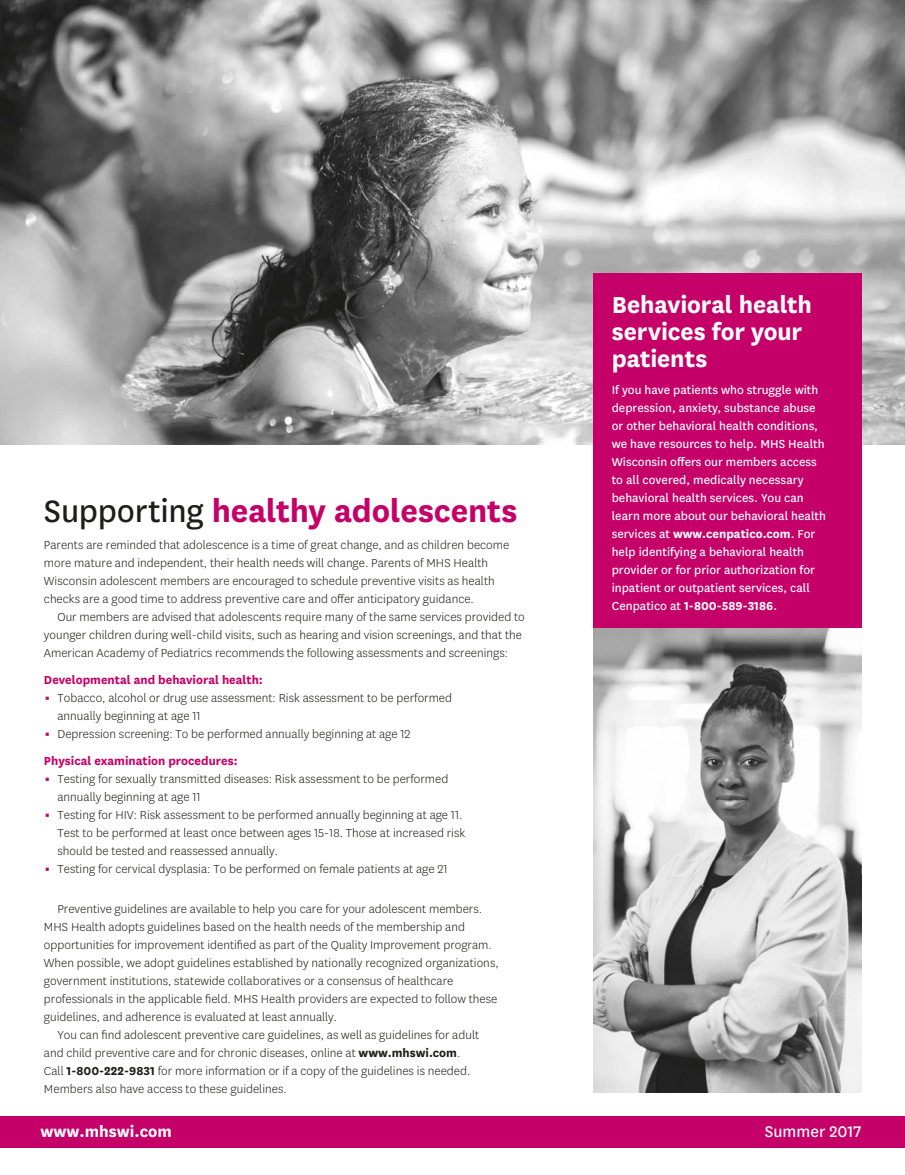
<style>
.page{position:relative;width:905px;height:1175px;background:#fff}
.page>*{position:absolute;margin:0;border:0;box-sizing:border-box;transform-origin:0 0}
.t1{font:700 36px "Centene Sans";letter-spacing:-.005em;color:#c50068}
.t2{font:700 27px/27px "Centene Sans";letter-spacing:-.005em;color:#fff}
.t3{font:700 18px "Centene Sans";color:#fff}
.t4{font:18px "Centene Sans";color:#fff}
.t5{font:300 13.5px/18px "Centene Sans";color:#1d1d1b}
.t6{font:13.5px/18px "Centene Sans";color:#fff}
.t7{font:700 13.5px "Centene Sans";color:#c50068}
.s1{font-weight:400;color:#1d1d1b}
.s2{font-weight:700}
</style>
<div class="page">
<div style="left:0;top:1116px;width:905px;height:31px;background:#c50068"></div>
<img style="left:0;top:0;width:905px;height:445px">
<div style="left:593px;top:273px;width:268px;height:357px;background:#c50068"></div>
<img style="left:593px;top:629px;width:268px;height:463px">
<p class="t1" style="left:44px;top:485px;width:475px"><span class="s1">Supporting</span> healthy adolescents</p>
<p class="t5" style="left:44px;top:536px;width:467px">Parents are reminded that adolescence is a time of great change, and as children become more mature and independent, their health needs will change. Parents of MHS Health Wisconsin adolescent members are encouraged to schedule preventive visits as health checks are a good time to address preventive care and offer anticipatory guidance.</p>
<p class="t5" style="left:44px;top:607px;width:482px;text-indent:14px">Our members are advised that adolescents require many of the same services provided to younger children during well-child visits, such as hearing and vision screenings, and that the<br>American Academy of Pediatrics recommends the following assessments and screenings:</p>
<p class="t7" style="left:44px;top:670px;width:220px">Developmental and behavioral health:</p>
<p class="t5" style="left:57px;top:689px;width:396px">Tobacco, alcohol or drug use assessment: Risk assessment to be performed annually beginning at age 11</p>
<p class="t5" style="left:57px;top:725px;width:354px">Depression screening: To be performed annually beginning at age 12</p>
<p class="t7" style="left:44px;top:751px;width:195px">Physical examination procedures:</p>
<p class="t5" style="left:57px;top:770px;width:392px">Testing for sexually transmitted diseases: Risk assessment to be performed annually beginning at age 11</p>
<p class="t5" style="left:57px;top:806px;width:409px">Testing for HIV: Risk assessment to be performed annually beginning at age 11.<br>Test to be performed at least once between ages 15-18. Those at increased risk should be tested and reassessed annually.</p>
<p class="t5" style="left:57px;top:860px;width:391px">Testing for cervical dysplasia: To be performed on female patients at age 21</p>
<p class="t5" style="left:44px;top:899px;width:456px;text-indent:14px">Preventive guidelines are available to help you care for your adolescent members.<br>MHS Health adopts guidelines based on the health needs of the membership and opportunities for improvement identified as part of the Quality Improvement program.<br>When possible, we adopt guidelines established by nationally recognized organizations, government institutions, statewide collaboratives or a consensus of healthcare professionals in the applicable field. MHS Health providers are expected to follow these guidelines, and adherence is evaluated at least annually.</p>
<p class="t5" style="left:44px;top:1025px;width:437px;text-indent:14px">You can find adolescent preventive care guidelines, as well as guidelines for adult and child preventive care and for chronic diseases, online at <span class="s2">www.mhswi.com</span>.<br>Call <span class="s2">1-800-222-9831</span> for more information or if a copy of the guidelines is needed.<br>Members also have access to these guidelines.</p>
<p class="t2" style="left:611px;top:289px;width:202px">Behavioral health services for your patients</p>
<p class="t6" style="left:611px;top:380px;width:216px">If you have patients who struggle with depression, anxiety, substance abuse or other behavioral health conditions, we have resources to help. MHS Health Wisconsin offers our members access to all covered, medically necessary behavioral health services. You can learn more about our behavioral health services at <span class="s2">www.cenpatico.com</span>. For help identifying a behavioral health provider or for prior authorization for inpatient or outpatient services, call Cenpatico at <span class="s2">1-800-589-3186</span>.</p>
<p class="t3" style="left:41px;top:1119px;width:133px">www.mhswi.com</p>
<p class="t4" style="left:764px;top:1122px;width:98px">Summer 2017</p>
</div>
